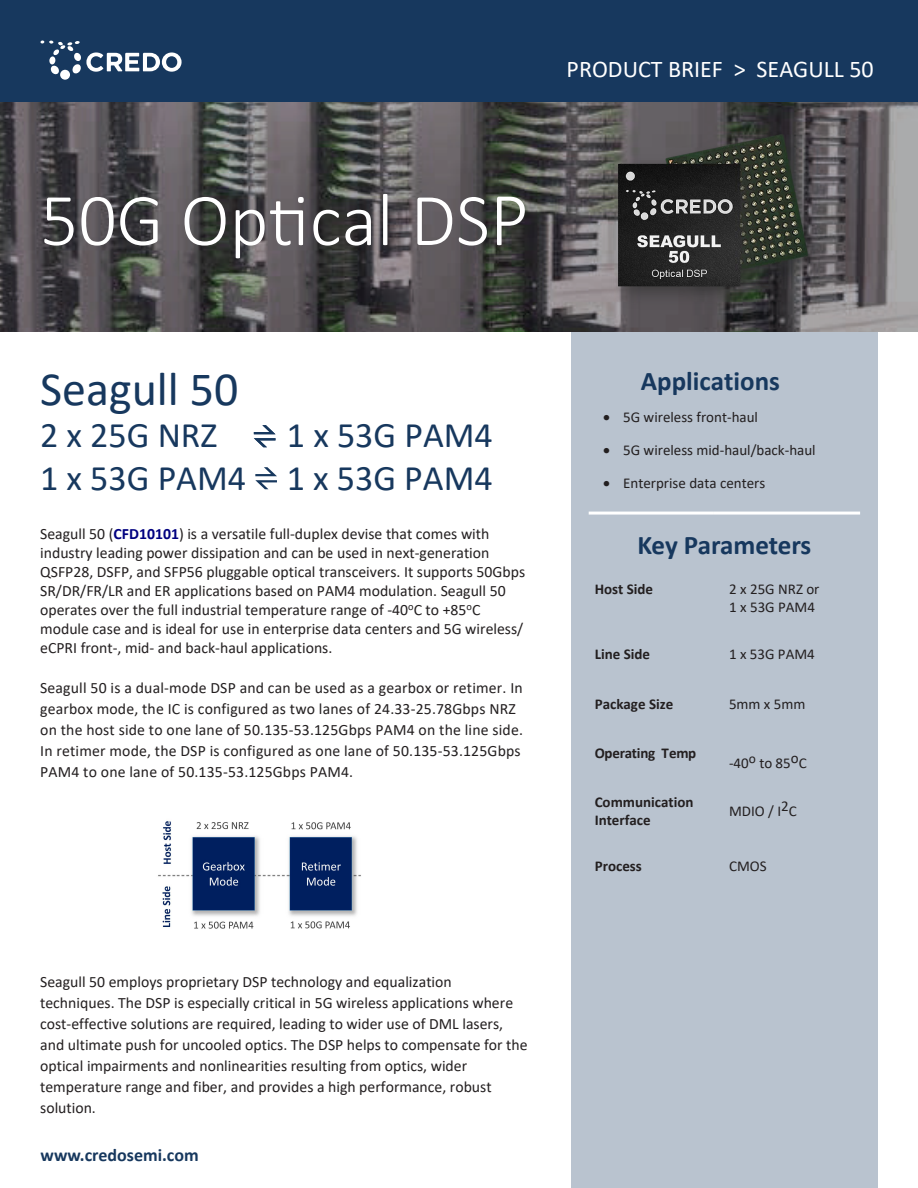
<style>
.page{position:relative;width:918px;height:1188px;background:#fff}
.page>*{position:absolute;margin:0;border:0;box-sizing:border-box;transform-origin:0 0}
.t1{font:300 75px "Calibri";color:#fff}
.t2{font:48px "Calibri";color:#17385e}
.t3{font:36px/43.2px "Calibri";color:#17385e;text-align:right}
.t4{font:700 27px "Calibri";color:#17385e}
.t5{font:24px "Calibri";color:#fff}
.t6{font:700 18px "Calibri";color:#17385e}
.t7{font:15.75px/21px "Calibri";color:#231f20}
.t8{font:15px/18px "Calibri";color:#231f20}
.t9{font:700 15px/18px "Calibri";color:#231f20}
.s1{font-size:76.5px}
.s2{font-weight:700;color:#000080}
</style>
<div class="page">
<div style="left:571px;top:0;width:307px;height:1188px;background:#b9c3cf"></div>
<img style="left:0;top:101px;width:918px;height:230px">
<hr style="left:589px;top:512px;width:125px;height:3px;background:#fff">
<hr style="left:714px;top:512px;width:146px;height:3px;background:#fff">
<div style="left:0;top:0;width:918px;height:101px;background:#17385e"></div>
<div style="left:60px;top:70px;width:10px;height:10px;background:#fff;border-radius:50%"></div>
<svg style="left:40px;top:40px;width:142px;height:35px"></svg>
<img style="left:605px;top:120px;width:230px;height:193px">
<svg style="left:254px;top:425px;width:21px;height:22px"></svg>
<svg style="left:255px;top:467px;width:22px;height:22px"></svg>
<img style="left:158px;top:821px;width:203px;height:108px">
<p class="t5" style="left:567px;top:52px;width:309px">PRODUCT BRIEF &gt; SEAGULL 50</p>
<p class="t1" style="left:40px;top:174px;width:490px">50G Optical DS<span class="s1">P</span></p>
<p class="t2" style="left:40px;top:356px;width:200px">Seagull 50</p>
<p class="t3" style="left:40px;top:413px;width:179px">2 x 25G NRZ</p>
<p class="t3" style="left:40px;top:413px;width:454px">1 x 53G PAM4<br>1 x 53G PAM4 1 x 53G PAM4</p>
<p class="t7" style="left:40px;top:524px;width:487px;line-height:18.9px">Seagull 50 (<span class="s2">CFD10101</span>) is a versatile full-duplex devise that comes with industry leading power dissipation and can be used in next-generation QSFP28, DSFP, and SFP56 pluggable optical transceivers. It supports 50Gbps SR/DR/FR/LR and ER applications based on PAM4 modulation. Seagull 50 operates over the full industrial temperature range of -40<sup>o</sup>C to +85<sup>o</sup>C module case and is ideal for use in enterprise data centers and 5G wireless/ eCPRI front-, mid- and back-haul applications.</p>
<p class="t7" style="left:40px;top:676px;width:484px">Seagull 50 is a dual-mode DSP and can be used as a gearbox or retimer. In gearbox mode, the IC is configured as two lanes of 24.33-25.78Gbps NRZ on the host side to one lane of 50.135-53.125Gbps PAM4 on the line side.<br>In retimer mode, the DSP is configured as one lane of 50.135-53.125Gbps PAM4 to one lane of 50.135-53.125Gbps PAM4.</p>
<p class="t7" style="left:40px;top:970px;width:489px">Seagull 50 employs proprietary DSP technology and equalization techniques. The DSP is especially critical in 5G wireless applications where cost-effective solutions are required, leading to wider use of DML lasers, and ultimate push for uncooled optics. The DSP helps to compensate for the optical impairments and nonlinearities resulting from optics, wider temperature range and fiber, and provides a high performance, robust solution.</p>
<p class="t6" style="left:40px;top:1142px;width:160px">www.credosemi.com</p>
<p class="t4" style="left:641px;top:362px;width:141px">Applications</p>
<p class="t8" style="left:603px;top:407px;width:156px">• 5G wireless front-haul</p>
<p class="t8" style="left:603px;top:440px;width:214px">• 5G wireless mid-haul/back-haul</p>
<p class="t8" style="left:603px;top:473px;width:164px">• Enterprise data centers</p>
<p class="t4" style="left:637px;top:526px;width:176px">Key Parameters</p>
<p class="t9" style="left:595px;top:580px;width:60px">Host Side</p>
<p class="t8" style="left:729px;top:580px;width:92px">2 x 25G NRZ or<br>1 x 53G PAM4</p>
<p class="t9" style="left:595px;top:645px;width:57px">Line Side</p>
<p class="t8" style="left:729px;top:645px;width:87px">1 x 53G PAM4</p>
<p class="t9" style="left:595px;top:695px;width:80px">Package Size</p>
<p class="t8" style="left:729px;top:694px;width:78px">5mm x 5mm</p>
<p class="t9" style="left:595px;top:744px;width:103px">Operating Temp</p>
<p class="t9" style="left:595px;top:793px;width:100px">Communication<br>Interface</p>
<p class="t8" style="left:729px;top:754px;width:79px">-40<sup>o</sup> to 85oC</p>
<p class="t8" style="left:729px;top:802px;width:69px">MDIO / I2C</p>
<p class="t9" style="left:595px;top:857px;width:49px">Process</p>
<p class="t8" style="left:729px;top:856px;width:39px">CMOS</p>
</div>
